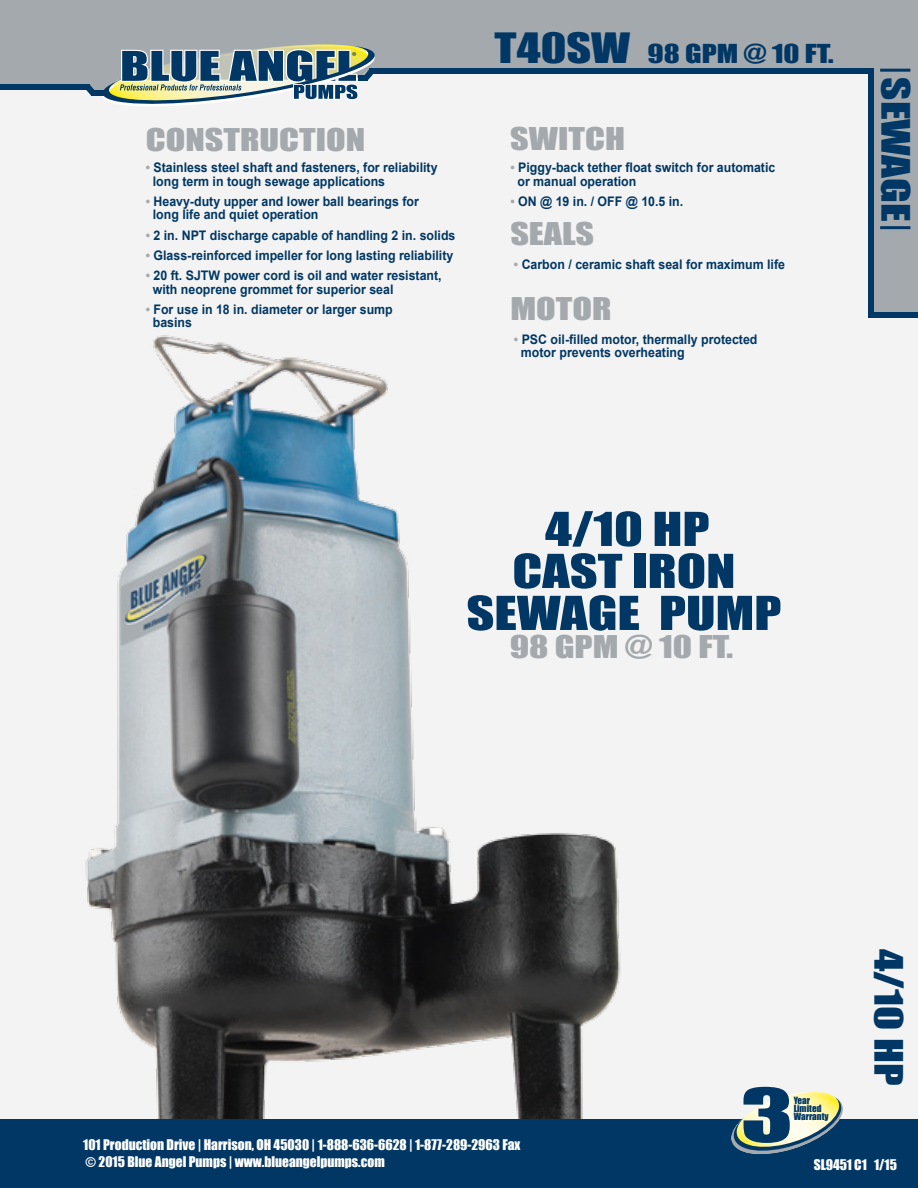
<style>
.page{position:relative;width:918px;height:1188px;background:#f3f3f3}
.page>*{position:absolute;margin:0;border:0;box-sizing:border-box;transform-origin:0 0}
.t1{font:68.25px "Impact";color:#003764;scale:1.46 1}
.t2{font:43.2px/42px "Impact";color:#003764;text-align:center;scale:1.25 1}
.t3{font:38.4px "Impact";color:#003764;scale:1.25 1}
.t4{font:36px "Impact";color:#003764;scale:1.25 1}
.t5{font:28.8px "Impact";color:#a4a9ad;scale:1.25 1}
.t6{font:24px "Impact";color:#003764;scale:1.25 1}
.t7{font:13.5px/16.2px "Impact";color:#fff}
.t8{font:700 13.2px/13.5px "Arial";color:#003764;scale:.94 1}
.t9{font:11.7px "Myriad Pro";color:#003764}
.t10{font:9.15px/8.2px "Impact";color:#003764}
.s1{color:#a4a9ad}
</style>
<div class="page">
<img style="left:63px;top:335px;width:584px;height:785px">
<svg style="left:0;top:0;width:918px;height:312px"></svg>
<hr style="left:880px;top:69px;width:30px;height:3px;background:#003764">
<hr style="left:880px;top:226px;width:30px;height:3px;background:#003764">
<div style="left:0;top:1120px;width:918px;height:68px;background:#003764"></div>
<svg style="left:729px;top:1091px;width:115px;height:63px"></svg>
<div style="left:868px;top:69px;width:6px;height:248px;background:#003764"></div>
<div style="left:370px;top:69px;width:504px;height:5px;background:#003764"></div>
<svg style="left:103px;top:43px;width:272px;height:67px"></svg>
<div style="left:358px;top:75px;width:10px;height:6px;background:#003764"></div>
<div style="left:0;top:84px;width:89px;height:5px;background:#003764"></div>
<svg style="left:84px;top:84px;width:12px;height:12px"></svg>
<div style="left:91px;top:90px;width:12px;height:6px;background:#003764"></div>
<div style="left:868px;top:312px;width:50px;height:5px;background:#003764"></div>
<p class="t9" style="left:352px;top:49px;width:6px">®</p>
<h3 class="t3" style="left:495px;top:18px;width:110px">T40SW</h3>
<h3 class="t6" style="left:648px;top:35px;width:150px">98 GPM @ 10 FT.</h3>
<h3 class="t5" style="left:146px;top:117px;width:177px">CONSTRUCTION</h3>
<h3 class="t5" style="left:510px;top:116px;width:93px">SWITCH</h3>
<p class="t8" style="left:153px;top:161px;width:304px;text-indent:-7px"><span class="s1">•</span> Stainless steel shaft and fasteners, for reliability long term in tough sewage applications</p>
<p class="t8" style="left:153px;top:195px;width:285px;text-indent:-7px"><span class="s1">•</span> Heavy-duty upper and lower ball bearings for long life and quiet operation</p>
<p class="t8" style="left:146px;top:229px;width:331px"><span class="s1">•</span> 2 in. NPT discharge capable of handling 2 in. solids</p>
<p class="t8" style="left:146px;top:249px;width:329px"><span class="s1">•</span> Glass-reinforced impeller for long lasting reliability</p>
<p class="t8" style="left:153px;top:269px;width:309px;text-indent:-7px"><span class="s1">•</span> 20 ft. SJTW power cord is oil and water resistant, with neoprene grommet for superior seal</p>
<p class="t8" style="left:153px;top:303px;width:257px;text-indent:-7px"><span class="s1">•</span> For use in 18 in. diameter or larger sump basins</p>
<p class="t8" style="left:517px;top:161px;width:276px;text-indent:-7px"><span class="s1">•</span> Piggy-back tether float switch for automatic or manual operation</p>
<p class="t8" style="left:510px;top:195px;width:185px"><span class="s1">•</span> ON @ 19 in. / OFF @ 10.5 in.</p>
<h3 class="t5" style="left:510px;top:212px;width:69px">SEALS</h3>
<p class="t8" style="left:514px;top:258px;width:290px"><span class="s1">•</span> Carbon / ceramic shaft seal for maximum life</p>
<h3 class="t5" style="left:510px;top:287px;width:82px">MOTOR</h3>
<p class="t8" style="left:521px;top:333px;width:253px;text-indent:-7px"><span class="s1">•</span> PSC oil-filled motor, thermally protected motor prevents overheating</p>
<h3 class="t4" style="left:924px;top:77px;width:117px;rotate:90deg">SEWAGE</h3>
<h2 class="t2" style="left:466px;top:507px;width:253px">4/10 HP<br>CAST IRON<br>SEWAGE PUMP</h2>
<h3 class="t5" style="left:510px;top:624px;width:180px">98 GPM @ 10 FT.</h3>
<h3 class="t4" style="left:917px;top:949px;width:111px;rotate:90deg">4/10 HP</h3>
<p class="t7" style="left:83px;top:1137px;width:439px">101 Production Drive | Harrison, OH 45030 | 1-888-636-6628 | 1-877-289-2963 Fax © 2015 Blue Angel Pumps | www.blueangelpumps.com</p>
<h1 class="t1" style="left:741px;top:1073px;width:38px">3</h1>
<p class="t10" style="left:794px;top:1096px;width:37px">Year<br>Limited<br>Warranty</p>
<p class="t7" style="left:814px;top:1156px;width:85px">SL9451 C1 1/15</p>
</div>
